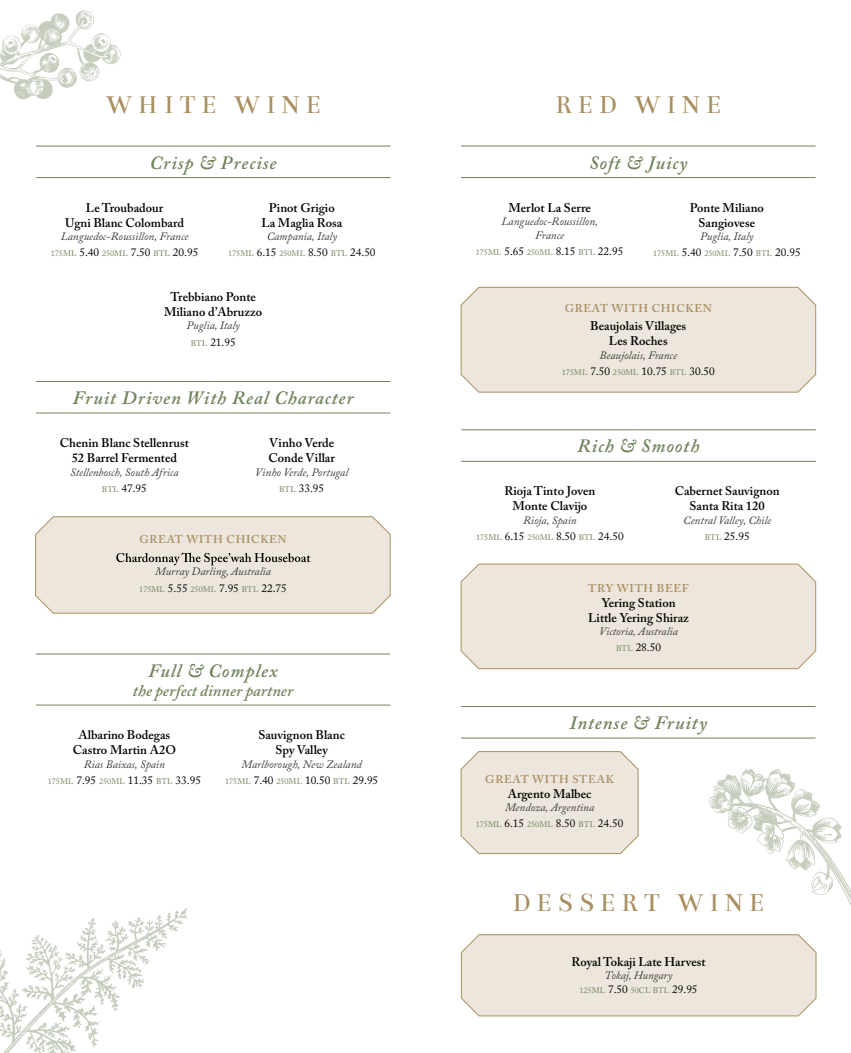
<style>
.page{position:relative;width:851px;height:1053px;background:#fff}
.page>*{position:absolute;margin:0;border:0;box-sizing:border-box;transform-origin:0 0}
.t1{font:27.5px "Bentham";letter-spacing:.2em;color:#a98f60}
.t2{font:italic 600 18.75px "Adobe Caslon Pro";letter-spacing:.05em;color:#6f835a}
.t3{font:italic 600 16.25px "Adobe Caslon Pro";color:#6f835a}
.t4{font:600 12.5px/15px "Adobe Caslon Pro";color:#000;text-align:center}
.t5{font:italic 11.25px/16.1px "Adobe Caslon Pro";color:#3c3c3b;text-align:center}
.t6{font:600 11.25px "Adobe Caslon Pro";letter-spacing:.065em;color:#a98f60}
.t7{font:8.12px "Adobe Caslon Pro";letter-spacing:.005em;color:#6f835a}
.s1{font-size:11.25px;color:#000}
.s2{font-style:normal;font-size:8.12px;color:#6f835a}
.s3{font-style:normal;color:#000}
</style>
<div class="page">
<img style="left:0;top:10px;width:850px;height:1042px">
<div style="left:460px;top:287px;width:355px;height:105px;background:#ede6dd"></div>
<div style="left:460px;top:563px;width:355px;height:106px;background:#ede6dd"></div>
<div style="left:460px;top:751px;width:178px;height:102px;background:#ede6dd"></div>
<hr style="left:461px;top:706px;width:177px;height:1px;background:#6f835a">
<hr style="left:638px;top:706px;width:177px;height:1px;background:#6f835a">
<hr style="left:461px;top:737px;width:177px;height:1px;background:#6f835a">
<hr style="left:638px;top:737px;width:177px;height:1px;background:#6f835a">
<hr style="left:461px;top:146px;width:177px;height:1px;background:#6f835a">
<hr style="left:638px;top:146px;width:177px;height:1px;background:#6f835a">
<hr style="left:461px;top:177px;width:177px;height:1px;background:#6f835a">
<hr style="left:638px;top:177px;width:177px;height:1px;background:#6f835a">
<hr style="left:461px;top:429px;width:177px;height:1px;background:#6f835a">
<hr style="left:638px;top:429px;width:177px;height:1px;background:#6f835a">
<hr style="left:461px;top:461px;width:177px;height:1px;background:#6f835a">
<hr style="left:638px;top:461px;width:177px;height:1px;background:#6f835a">
<div style="left:461px;top:934px;width:355px;height:82px;background:#ede6dd"></div>
<h1 class="t1" style="left:105px;top:89px;width:217px">WHITE WINE</h1>
<h2 class="t2" style="left:150px;top:151px;width:128px">Crisp &amp; Precise</h2>
<p class="t4" style="left:65px;top:200px;width:120px">Le Troubadour<br>Ugni Blanc Colombard</p>
<p class="t5" style="left:61px;top:228px;width:129px">Languedoc-Roussillon, France</p>
<p class="t7" style="left:51px;top:249px;width:149px">175ML <span class="s1">5.40</span> 250ML <span class="s1">7.50</span> BTL <span class="s1">20.95</span></p>
<p class="t4" style="left:261px;top:200px;width:82px">Pinot Grigio<br>La Maglia Rosa</p>
<p class="t5" style="left:266px;top:228px;width:72px">Campania, Italy</p>
<p class="t7" style="left:228px;top:249px;width:149px">175ML <span class="s1">6.15</span> 250ML <span class="s1">8.50</span> BTL <span class="s1">24.50</span></p>
<p class="t4" style="left:164px;top:289px;width:100px">Trebbiano Ponte<br>Miliano d’Abruzzo</p>
<p class="t5" style="left:186px;top:317px;width:55px">Puglia, Italy<br><span class="s2">BTL</span> <span class="s3">21.95</span></p>
<h2 class="t2" style="left:73px;top:386px;width:282px">Fruit Driven With Real Character</h2>
<p class="t4" style="left:60px;top:435px;width:130px">Chenin Blanc Stellenrust<br>52 Barrel Fermented</p>
<p class="t5" style="left:70px;top:463px;width:110px">Stellenbosch, South Africa<br><span class="s2">BTL</span> <span class="s3">47.95</span></p>
<p class="t4" style="left:268px;top:435px;width:68px;text-align:left">Vinho Verde<br>Conde Villar</p>
<p class="t5" style="left:255px;top:463px;width:94px">Vinho Verde, Portugal<br><span class="s2">BTL</span> <span class="s3">33.95</span></p>
<p class="t6" style="left:139px;top:533px;width:149px">GREAT WITH CHICKEN</p>
<p class="t5" style="left:155px;top:563px;width:117px">Murray Darling, Australia</p>
<p class="t7" style="left:139px;top:584px;width:149px">175ML <span class="s1">5.55</span> 250ML <span class="s1">7.95</span> BTL <span class="s1">22.75</span></p>
<h2 class="t2" style="left:148px;top:659px;width:131px">Full &amp; Complex</h2>
<h3 class="t3" style="left:133px;top:681px;width:162px">the perfect dinner partner</h3>
<p class="t4" style="left:73px;top:727px;width:105px">Albarino Bodegas<br>Castro Martin A2O</p>
<p class="t5" style="left:48px;top:755px;width:155px">Rias Baixas, Spain<br><span class="s2">175ML</span> <span class="s3">7.95</span> <span class="s2">250ML</span> <span class="s3">11.35</span> <span class="s2">BTL</span> <span class="s3">33.95</span></p>
<p class="t4" style="left:258px;top:727px;width:88px">Sauvignon Blanc<br>Spy Valley</p>
<p class="t5" style="left:225px;top:755px;width:155px">Marlborough, New Zealand<br><span class="s2">175ML</span> <span class="s3">7.40</span> <span class="s2">250ML</span> <span class="s3">10.50</span> <span class="s2">BTL</span> <span class="s3">29.95</span></p>
<h1 class="t1" style="left:555px;top:90px;width:168px">RED WINE</h1>
<h2 class="t2" style="left:589px;top:151px;width:100px">Soft &amp; Juicy</h2>
<p class="t4" style="left:508px;top:200px;width:84px">Merlot La Serre</p>
<p class="t5" style="left:501px;top:214px;width:98px;line-height:13.5px">Languedoc-Roussillon,<br>France</p>
<p class="t7" style="left:476px;top:247px;width:149px">175ML <span class="s1">5.65</span> 250ML <span class="s1">8.15</span> BTL <span class="s1">22.95</span></p>
<p class="t4" style="left:689px;top:200px;width:76px">Ponte Miliano<br>Sangiovese</p>
<p class="t5" style="left:700px;top:228px;width:55px">Puglia, Italy</p>
<p class="t7" style="left:653px;top:249px;width:149px">175ML <span class="s1">5.40</span> 250ML <span class="s1">7.50</span> BTL <span class="s1">20.95</span></p>
<p class="t6" style="left:564px;top:301px;width:149px">GREAT WITH CHICKEN</p>
<p class="t4" style="left:590px;top:318px;width:97px">Beaujolais Villages<br>Les Roches</p>
<p class="t5" style="left:561px;top:346px;width:155px">Beaujolais, France<br><span class="s2">175ML</span> <span class="s3">7.50</span> <span class="s2">250ML</span> <span class="s3">10.75</span> <span class="s2">BTL</span> <span class="s3">30.50</span></p>
<h2 class="t2" style="left:577px;top:435px;width:124px">Rich &amp; Smooth</h2>
<p class="t4" style="left:504px;top:483px;width:92px">Rioja Tinto Joven<br>Monte Clavijo</p>
<p class="t5" style="left:523px;top:512px;width:55px">Rioja, Spain</p>
<p class="t7" style="left:476px;top:532px;width:149px">175ML <span class="s1">6.15</span> 250ML <span class="s1">8.50</span> BTL <span class="s1">24.50</span></p>
<p class="t4" style="left:674px;top:483px;width:106px">Cabernet Sauvignon<br>Santa Rita 120</p>
<p class="t5" style="left:683px;top:512px;width:89px">Central Valley, Chile<br><span class="s2">BTL</span> <span class="s3">25.95</span></p>
<p class="t6" style="left:588px;top:581px;width:102px">TRY WITH BEEF</p>
<p class="t4" style="left:588px;top:595px;width:102px">Yering Station<br>Little Yering Shiraz</p>
<p class="t5" style="left:599px;top:623px;width:80px">Victoria, Australia<br><span class="s2">BTL</span> <span class="s3">28.50</span></p>
<h2 class="t2" style="left:569px;top:711px;width:139px">Intense &amp; Fruity</h2>
<p class="t6" style="left:485px;top:772px;width:130px">GREAT WITH STEAK</p>
<p class="t4" style="left:507px;top:785px;width:85px">Argento Malbec</p>
<p class="t5" style="left:505px;top:799px;width:90px">Mendoza, Argentina</p>
<p class="t7" style="left:476px;top:819px;width:149px">175ML <span class="s1">6.15</span> 250ML <span class="s1">8.50</span> BTL <span class="s1">24.50</span></p>
<h1 class="t1" style="left:512px;top:887px;width:253px">DESSERT WINE</h1>
<p class="t4" style="left:571px;top:953px;width:136px">Royal Tokaji Late Harvest</p>
<p class="t5" style="left:604px;top:967px;width:69px">Tokaj, Hungary</p>
<p class="t7" style="left:579px;top:985px;width:120px">125ML <span class="s1">7.50</span> 50CL BTL <span class="s1">29.95</span></p>
</div>
